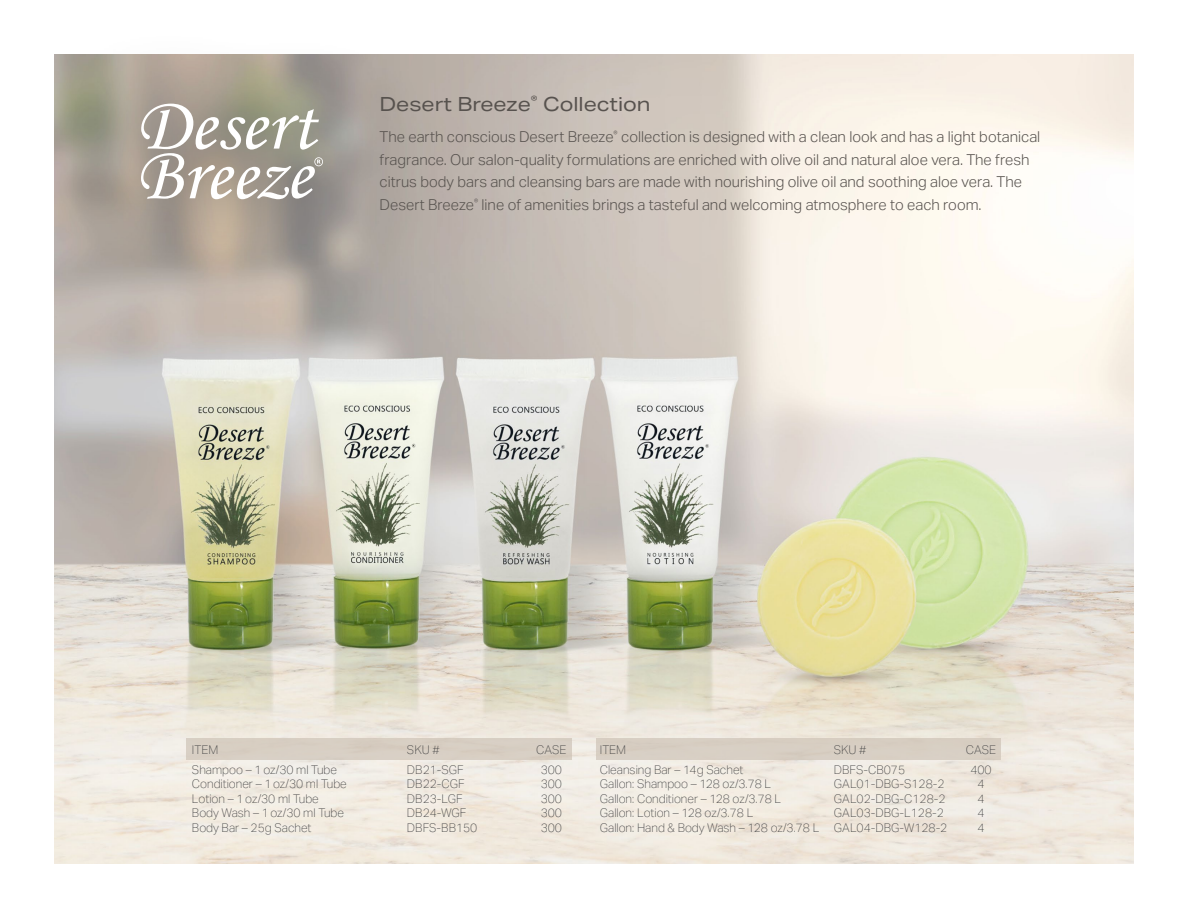
<style>
.page{position:relative;width:1188px;height:918px;background:#fff}
.page>*{position:absolute;margin:0;border:0;box-sizing:border-box;transform-origin:0 0}
.t1{font:19.5px "Aktiv Grotesk Ex";color:#57524e}
.t2{font:300 15px/22.5px "Aktiv Grotesk";color:#57524e}
.t3{font:100 12px "Aktiv Grotesk";color:#3e3e3f}
</style>
<div class="page">
<img style="left:54px;top:54px;width:1080px;height:810px">
<div style="left:596px;top:739px;width:405px;height:21px;background:#d8cfc3"></div>
<div style="left:187px;top:739px;width:385px;height:21px;background:#d8cfc3"></div>
<div style="left:68px;top:31px;width:326px;height:243px;background:#7a7773;opacity:.52"></div>
<svg style="left:141px;top:104px;width:182px;height:95px"></svg>
<p class="t1" style="left:380px;top:93px;width:272px">Desert Breeze<sup>®</sup> Collection</p>
<p class="t2" style="left:380px;top:126px;width:662px">The earth conscious Desert Breeze<sup>®</sup> collection is designed with a clean look and has a light botanical fragrance. Our salon-quality formulations are enriched with olive oil and natural aloe vera. The fresh citrus body bars and cleansing bars are made with nourishing olive oil and soothing aloe vera. The Desert Breeze<sup>®</sup> line of amenities brings a tasteful and welcoming atmosphere to each room.</p>
<p class="t3" style="left:192px;top:742px;width:28px">ITEM</p>
<p class="t3" style="left:192px;top:763px;width:147px">Shampoo – 1 oz/30 ml Tube</p>
<p class="t3" style="left:192px;top:777px;width:156px">Conditioner – 1 oz/30 ml Tube</p>
<p class="t3" style="left:192px;top:792px;width:128px">Lotion – 1 oz/30 ml Tube</p>
<p class="t3" style="left:192px;top:806px;width:154px">Body Wash – 1 oz/30 ml Tube</p>
<p class="t3" style="left:192px;top:820px;width:121px">Body Bar – 25g Sachet</p>
<p class="t3" style="left:407px;top:742px;width:34px">SKU #</p>
<p class="t3" style="left:407px;top:763px;width:58px">DB21-SGF</p>
<p class="t3" style="left:407px;top:777px;width:59px">DB22-CGF</p>
<p class="t3" style="left:407px;top:792px;width:57px">DB23-LGF</p>
<p class="t3" style="left:407px;top:806px;width:61px">DB24-WGF</p>
<p class="t3" style="left:407px;top:820px;width:72px">DBFS-BB150</p>
<p class="t3" style="left:536px;top:742px;width:32px">CASE</p>
<p class="t3" style="left:541px;top:763px;width:23px">300</p>
<p class="t3" style="left:541px;top:777px;width:23px">300</p>
<p class="t3" style="left:541px;top:792px;width:23px">300</p>
<p class="t3" style="left:541px;top:806px;width:23px">300</p>
<p class="t3" style="left:541px;top:820px;width:23px">300</p>
<p class="t3" style="left:600px;top:742px;width:28px">ITEM</p>
<p class="t3" style="left:600px;top:763px;width:145px">Cleansing Bar – 14g Sachet</p>
<p class="t3" style="left:600px;top:777px;width:173px">Gallon: Shampoo – 128 oz/3.78 L</p>
<p class="t3" style="left:600px;top:792px;width:183px">Gallon: Conditioner – 128 oz/3.78 L</p>
<p class="t3" style="left:600px;top:806px;width:155px">Gallon: Lotion – 128 oz/3.78 L</p>
<p class="t3" style="left:600px;top:820px;width:221px">Gallon: Hand &amp; Body Wash – 128 oz/3.78 L</p>
<p class="t3" style="left:834px;top:742px;width:34px">SKU #</p>
<p class="t3" style="left:834px;top:763px;width:73px">DBFS-CB075</p>
<p class="t3" style="left:834px;top:777px;width:112px">GAL01-DBG-S128-2</p>
<p class="t3" style="left:834px;top:792px;width:113px">GAL02-DBG-C128-2</p>
<p class="t3" style="left:834px;top:806px;width:111px">GAL03-DBG-L128-2</p>
<p class="t3" style="left:834px;top:820px;width:115px">GAL04-DBG-W128-2</p>
<p class="t3" style="left:966px;top:742px;width:32px">CASE</p>
<p class="t3" style="left:970px;top:763px;width:23px">400</p>
<p class="t3" style="left:978px;top:777px;width:9px">4</p>
<p class="t3" style="left:978px;top:792px;width:9px">4</p>
<p class="t3" style="left:978px;top:806px;width:9px">4</p>
<p class="t3" style="left:978px;top:820px;width:9px">4</p>
</div>
